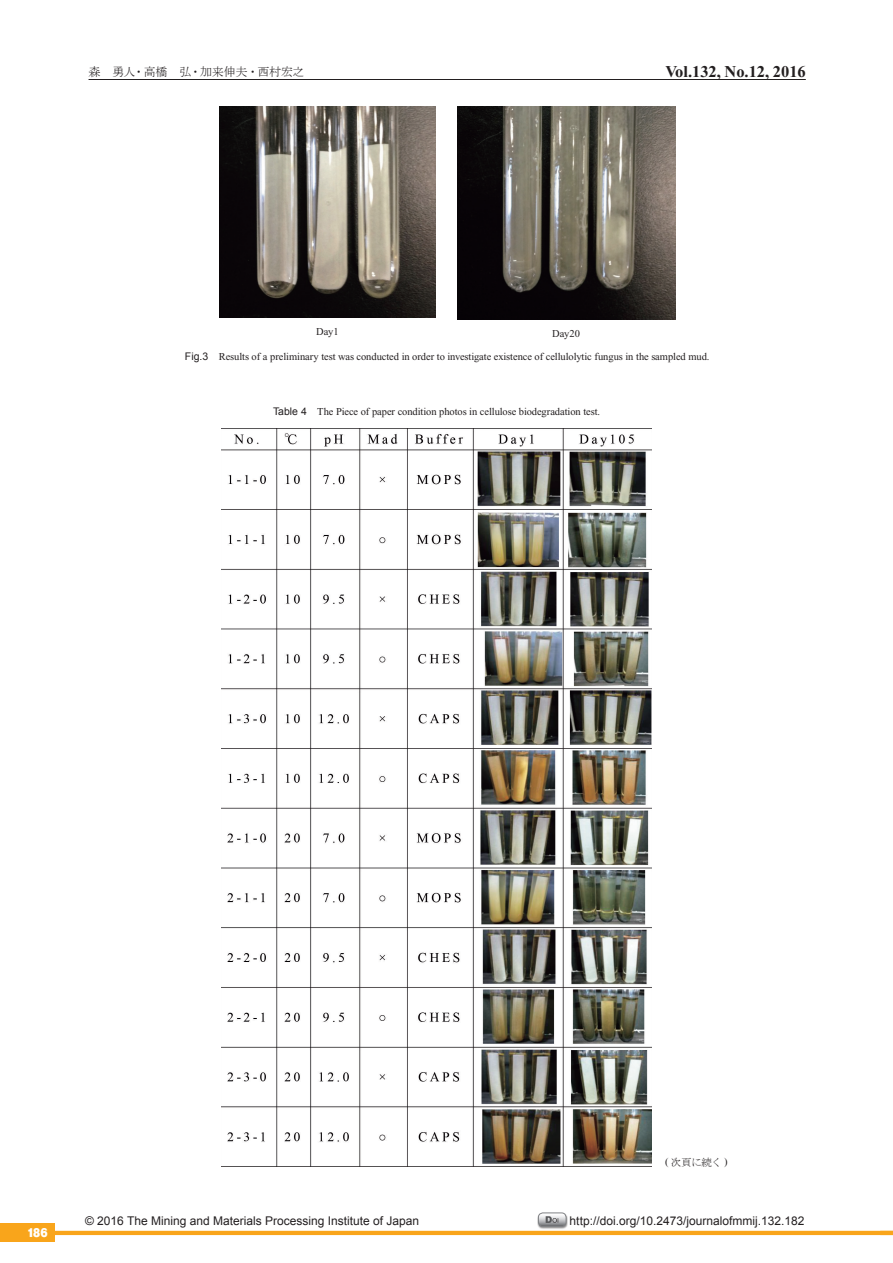
<style>
.page{position:relative;width:893px;height:1263px;background:#fff}
.page>*{position:absolute;margin:0;border:0;box-sizing:border-box;transform-origin:0 0}
.t1{font:700 16.5px "Times New Roman";color:#231f20}
.t2{font:13.5px "Helvetica Bold Condensed Plain";color:#fff}
.t3{font:12px "Arial";color:#231f20}
.t4{font:12px "MS Mincho";letter-spacing:-.035em;color:#231f20}
.t5{font:10.5px "Times New Roman";letter-spacing:-.01em;color:#231f20}
.t6{font:10.5px "MS Mincho";letter-spacing:-.03em;color:#231f20}
.s1{font-family:"Arial"}
.s2{font-family:"Times New Roman"}
</style>
<div class="page">
<hr style="left:0;top:1231px;width:893px;height:4px;background:#f9a51b">
<div style="left:0;top:1223px;width:55px;height:19px;background:#f9a51b"></div>
<div style="left:537px;top:1213px;width:31px;height:17px;background:#231f20;opacity:.51"></div>
<div style="left:538px;top:1213px;width:28px;height:14px;border:1px solid #808285;border-radius:5px"></div>
<svg style="left:538px;top:1213px;width:28px;height:13px"></svg>
<hr style="left:89px;top:79px;width:717px;height:1px;background:#231f20">
<img style="left:219px;top:106px;width:217px;height:212px">
<img style="left:457px;top:106px;width:218px;height:213px">
<img style="left:222px;top:429px;width:429px;height:737px">
<p class="t4" style="left:89px;top:66px;width:218px">森　勇人・高橋　弘・加来伸夫・西村宏之</p>
<h1 class="t1" style="left:665px;top:62px;width:142px">Vol.132, No.12, 2016</h1>
<p class="t5" style="left:316px;top:326px;width:24px">Day1</p>
<p class="t5" style="left:552px;top:327px;width:29px">Day20</p>
<p class="t5" style="left:185px;top:351px;width:526px"><span class="s1">Fig.3</span> Results of a preliminary test was conducted in order to investigate existence of cellulolytic fungus in the sampled mud.</p>
<p class="t5" style="left:273px;top:405px;width:329px"><span class="s1">Table 4</span> The Piece of paper condition photos in cellulose biodegradation test.</p>
<p class="t2" style="left:28px;top:1225px;width:21px">186</p>
<p class="t6" style="left:665px;top:1157px;width:64px"><span class="s2">(</span> 次頁に続く <span class="s2">)</span></p>
<p class="t3" style="left:85px;top:1213px;width:336px">© 2016 The Mining and Materials Processing Institute of Japan</p>
<p class="t3" style="left:570px;top:1213px;width:236px">http://doi.org/10.2473/journalofmmij.132.182</p>
</div>
